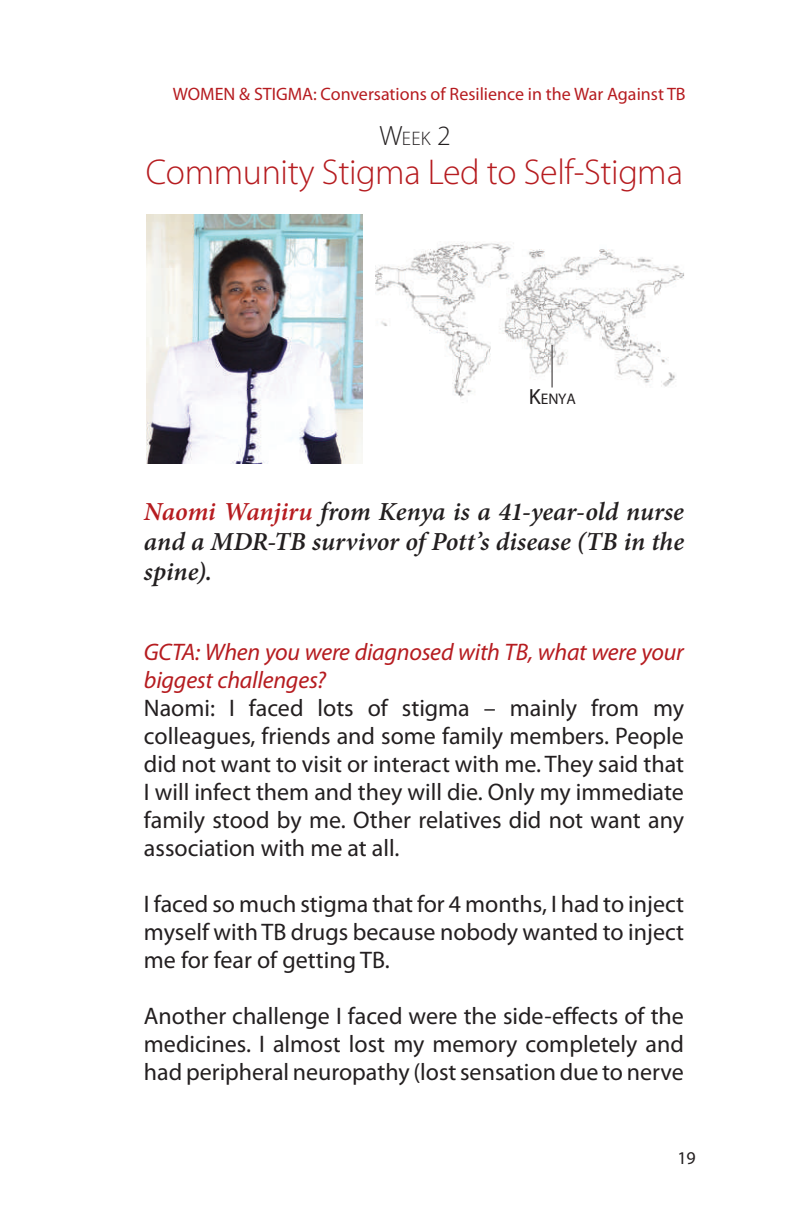
<style>
.page{position:relative;width:792px;height:1224px;background:#fff}
.page>*{position:absolute;margin:0;border:0;box-sizing:border-box;transform-origin:0 0}
.t1{font:300 36px "Myriad Pro";letter-spacing:-.01em;color:#b61c20}
.t2{font:italic 600 26px/30px "Minion Pro";color:#231f20;text-align:justify}
.t3{font:24px/28px "Myriad Pro";color:#231f20;text-align:justify}
.t4{font:italic 24px/28px "Myriad Pro";letter-spacing:-.01em;color:#b61c20}
.t5{font:300 19.6px "Myriad Pro";color:#231f20}
.t6{font:18px "Myriad Pro";color:#b61c20}
.t7{font:18px "Myriad Pro";color:#231f20}
.t8{font:15.4px "Myriad Pro";color:#231f20}
.s1{font-size:28px}
.s2{font-size:22px}
.s3{color:#b61c20}
</style>
<div class="page">
<img style="left:376px;top:241px;width:308px;height:157px">
<img style="left:146px;top:214px;width:217px;height:250px">
<hr style="left:552px;top:345px;width:1px;height:42px;background:#231f20">
<p class="t6" style="left:173px;top:83px;width:514px">WOMEN &amp; STIGMA: Conversations of Resilience in the War Against TB</p>
<p class="t5" style="left:379px;top:126px;width:73px"><span class="s1">W</span>eek <span class="s1">2</span></p>
<h1 class="t1" style="left:146px;top:150px;width:539px">Community Stigma Led to Self-Stigma</h1>
<p class="t8" style="left:529px;top:389px;width:49px"><span class="s2">K</span>ENYA</p>
<p class="t2" style="left:144px;top:496px;width:542px"><span class="s3">Naomi Wanjiru</span> from Kenya is a 41-year-old nurse and a MDR-TB survivor of Pott’s disease (TB in the spine).</p>
<p class="t4" style="left:144px;top:638px;width:541px">GCTA: When you were diagnosed with TB, what were your biggest challenges?</p>
<p class="t3" style="left:144px;top:694px;width:542px">Naomi: I faced lots of stigma – mainly from my colleagues, friends and some family members. People did not want to visit or interact with me. They said that I will infect them and they will die. Only my immediate family stood by me. Other relatives did not want any association with me at all.</p>
<p class="t3" style="left:144px;top:890px;width:542px">I faced so much stigma that for 4 months, I had to inject myself with TB drugs because nobody wanted to inject me for fear of getting TB.</p>
<p class="t3" style="left:144px;top:1002px;width:541px">Another challenge I faced were the side-effects of the medicines. I almost lost my memory completely and had peripheral neuropathy (lost sensation due to nerve</p>
<p class="t7" style="left:677px;top:1147px;width:20px">19</p>
</div>
